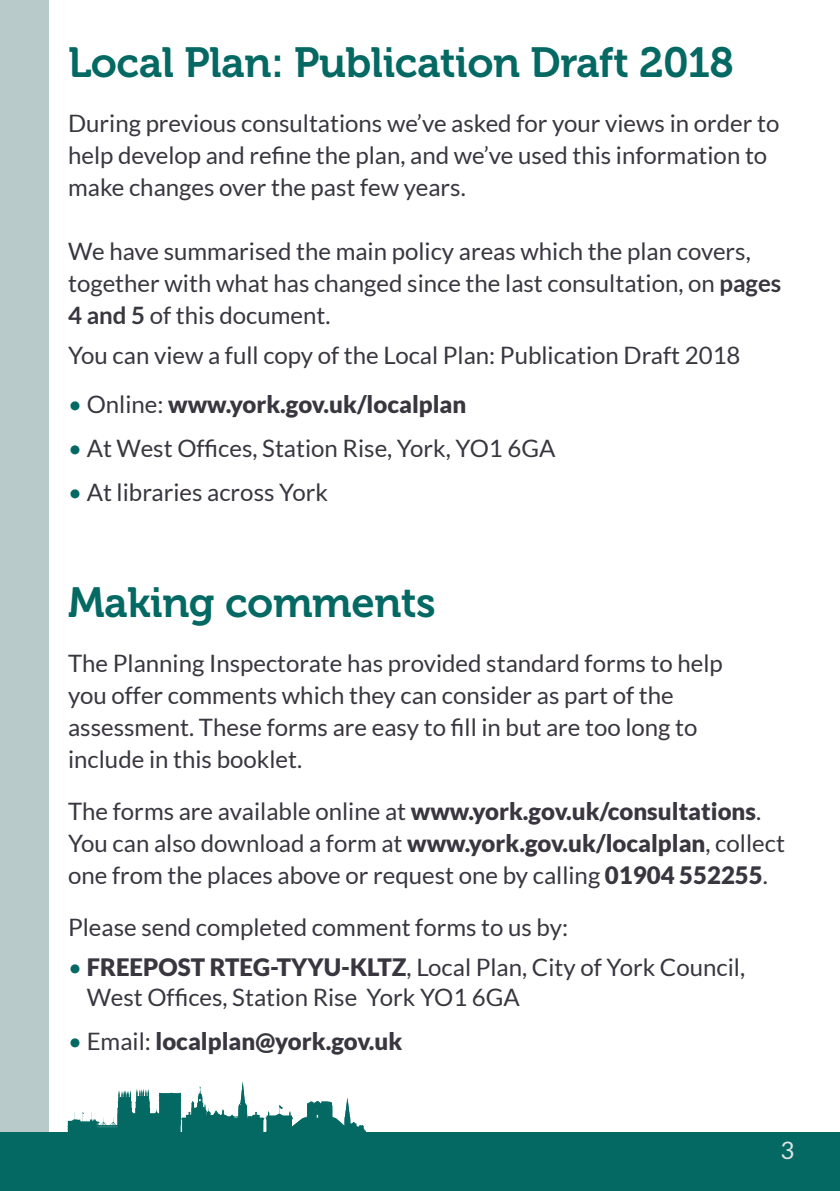
<style>
.page{position:relative;width:840px;height:1191px;background:#fff}
.page>*{position:absolute;margin:0;border:0;box-sizing:border-box;transform-origin:0 0}
.Heading_style{font:42px "Museo 700";letter-spacing:-.01em;color:#056963}
.Body_text{font:24px/32px "Lato";color:#393640}
.Heading_style-2{font:24px/32px "Lato";color:#393640}
.Body_text-2{font:900 24px "Lato";color:#393640}
.t1{font:24px "Lato";color:#dee5e5}
.s1{font-weight:700}
.s2{font-weight:400;color:#056963}
.s3{font-weight:400}
.s4{color:#056963}
.s5{font-weight:900}
</style>
<div class="page">
<div style="left:0;top:0;width:48px;height:1140px;background:#b9caca"></div>
<div style="left:0;top:1132px;width:839px;height:59px;background:#056963"></div>
<svg style="left:67px;top:1082px;width:299px;height:50px"></svg>
<p class="Heading_style" style="left:68px;top:39px;width:667px">Local Plan: Publication Draft 2018</p>
<p class="Heading_style-2" style="left:68px;top:107px;width:712px">During previous consultations we’ve asked for your views in order to help develop and refine the plan, and we’ve used this information to</p>
<p class="Body_text" style="left:68px;top:171px;width:399px">make changes over the past few years.</p>
<p class="Body_text" style="left:68px;top:235px;width:714px">We have summarised the main policy areas which the plan covers, together with what has changed since the last consultation, on <span class="s1">pages<br>4 and 5</span> of this document.</p>
<p class="Heading_style-2" style="left:68px;top:339px;width:673px">You can view a full copy of the Local Plan: Publication Draft 2018</p>
<p class="Body_text-2" style="left:68px;top:390px;width:399px"><span class="s2">•</span> <span class="s3">Online:</span> www.york.gov.uk/localplan</p>
<p class="Body_text" style="left:68px;top:432px;width:488px"><span class="s4">•</span> At West Offices, Station Rise, York, YO1 6GA</p>
<p class="Body_text" style="left:68px;top:476px;width:261px"><span class="s4">•</span> At libraries across York</p>
<p class="Heading_style" style="left:68px;top:579px;width:369px">Making comments</p>
<p class="Body_text" style="left:68px;top:647px;width:656px">The Planning Inspectorate has provided standard forms to help</p>
<p class="Body_text" style="left:68px;top:679px;width:630px">you offer comments which they can consider as part of the assessment. These forms are easy to fill in but are too long to</p>
<p class="Body_text" style="left:68px;top:743px;width:235px">include in this booklet.</p>
<p class="Body_text" style="left:68px;top:795px;width:694px">The forms are available online at <span class="s5">www.york.gov.uk/consultations</span>.</p>
<p class="Body_text" style="left:68px;top:827px;width:718px">You can also download a form at <span class="s5">www.york.gov.uk/localplan</span>, collect one from the places above or request one by calling <span class="s5">01904 552255</span>.</p>
<p class="Body_text" style="left:68px;top:911px;width:501px">Please send completed comment forms to us by:</p>
<p class="Body_text" style="left:87px;top:952px;width:659px;line-height:30px;text-indent:-19px"><span class="s4">•</span> <span class="s5">FREEPOST RTEG-TYYU-KLTZ</span>, Local Plan, City of York Council,<br>West Offices, Station Rise York YO1 6GA</p>
<p class="Body_text-2" style="left:68px;top:1027px;width:335px"><span class="s2">•</span> <span class="s3">Email:</span> localplan@york.gov.uk</p>
<p class="t1" style="left:780px;top:1137px;width:15px">3</p>
</div>
